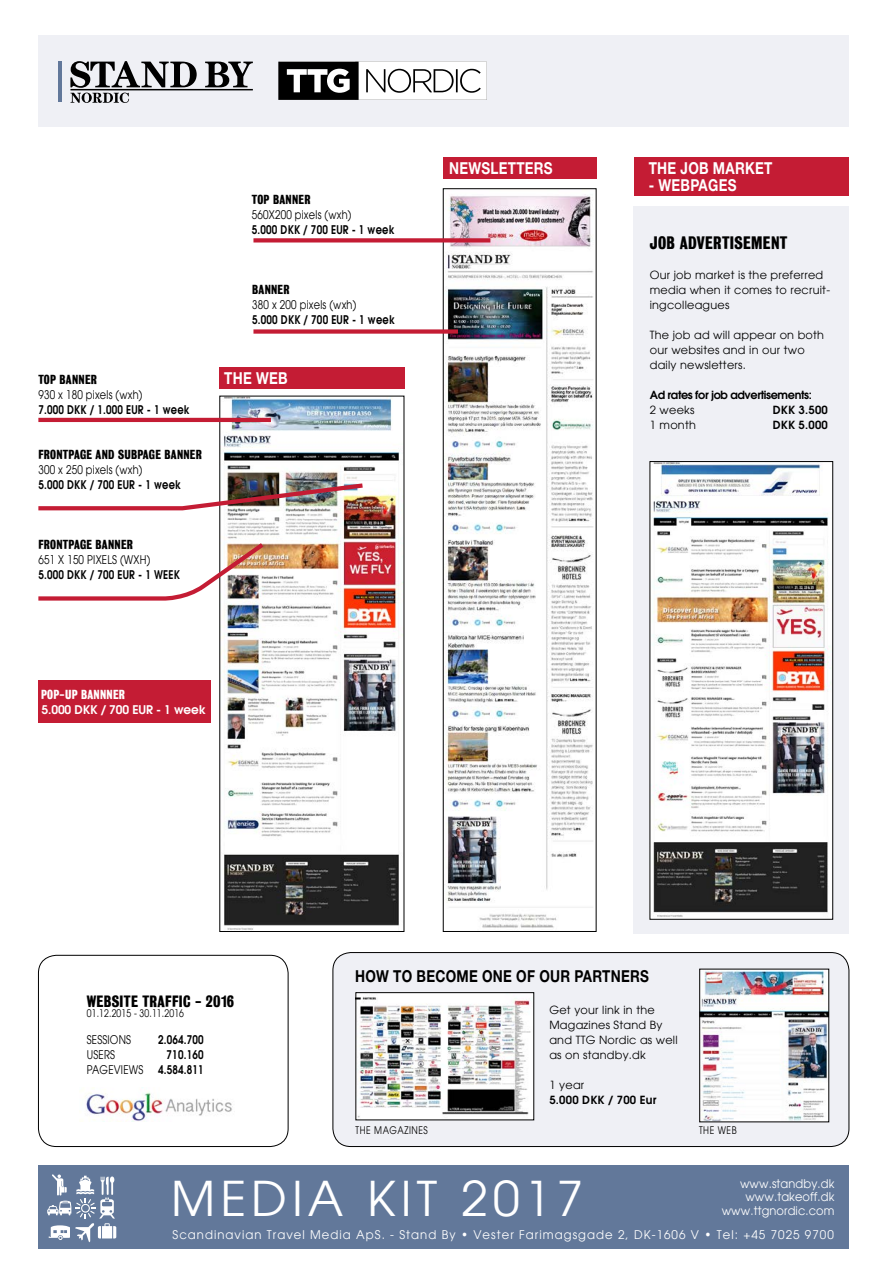
<style>
.page{position:relative;width:893px;height:1263px;background:#fff}
.page>*{position:absolute;margin:0;border:0;box-sizing:border-box;transform-origin:0 0}
.t1{font:48px "Avant Garde LT";letter-spacing:.11em;color:#fff}
.t2{font:700 16.5px "Helvetica Neue";letter-spacing:.02em;color:#fff;scale:.82 1}
.t3{font:700 16.5px "Helvetica Neue";letter-spacing:.02em;color:#000;scale:.82 1}
.t4{font:16.5px "Bureau Grotesque Three Seven";letter-spacing:.02em;color:#000}
.t5{font:15px "Bureau Grotesque Three Seven";letter-spacing:.02em;color:#000}
.t6{font:600 12px/15px "Avant Garde LT";letter-spacing:.02em;color:#000;text-align:right;scale:.82 1}
.t7{font:12px "Avant Garde LT";letter-spacing:.02em;color:#000;scale:.82 1}
.t8{font:12px "Avant Garde LT";letter-spacing:.09em;color:#fff}
.t9{font:12px "Bureau Grotesque Three Seven";letter-spacing:.02em;color:#000}
.t10{font:12px/13.5px "Avant Garde LT";letter-spacing:.01em;color:#fff;text-align:right;scale:.95 1}
.t11{font:600 12px "Avant Garde LT";letter-spacing:-.01em;color:#fff}
.t12{font:12px "Bureau Grotesque Three Seven";letter-spacing:.02em;color:#fff}
.t13{font:11.25px/15px "Avant Garde LT";letter-spacing:.02em;color:#000}
.t14{font:600 11.25px "Avant Garde LT";letter-spacing:-.03em;color:#000}
.t15{font:600 11.25px "Avant Garde LT";letter-spacing:.02em;color:#000}
.t16{font:10.5px "Avant Garde LT";letter-spacing:.02em;color:#000;scale:.82 1}
.t17{font:10.5px "Avant Garde LT";letter-spacing:.06em;color:#000;scale:.82 1}
.s1{font-weight:400}
</style>
<div class="page">
<div style="left:634px;top:207px;width:215px;height:727px;background:#eff0f5"></div>
<div style="left:333px;top:952px;width:516px;height:194px;background:#eff0f5;border-radius:18px"></div>
<div style="left:333px;top:952px;width:516px;height:195px;border:1px solid #000;border-radius:18px"></div>
<div style="left:38px;top:680px;width:172px;height:42px;background:#c41c34"></div>
<img style="left:445px;top:194px;width:148px;height:734px">
<img style="left:222px;top:398px;width:179px;height:532px">
<hr style="left:38px;top:418px;width:233px;height:4px;background:#c41c34">
<svg style="left:253px;top:238px;width:237px;height:4px"></svg>
<div style="left:253px;top:329px;width:205px;height:5px;background:#c41c34"></div>
<div style="left:38px;top:1165px;width:811px;height:84px;background:#62789a"></div>
<div style="left:38px;top:955px;width:250px;height:192px;border:1px solid #000;border-radius:18px"></div>
<img style="left:85px;top:1087px;width:148px;height:34px">
<img style="left:652px;top:463px;width:179px;height:454px">
<div style="left:443px;top:157px;width:153px;height:22px;background:#c41c34"></div>
<div style="left:219px;top:367px;width:186px;height:21px;background:#c41c34"></div>
<div style="left:634px;top:157px;width:215px;height:39px;background:#c41c34"></div>
<svg style="left:38px;top:539px;width:230px;height:64px"></svg>
<img style="left:38px;top:481px;width:329px;height:31px">
<div style="left:38px;top:35px;width:811px;height:92px;background:#eff0f5"></div>
<svg style="left:70px;top:61px;width:183px;height:42px"></svg>
<hr style="left:58px;top:62px;width:4px;height:40px;background:#62789a">
<svg style="left:278px;top:62px;width:209px;height:38px"></svg>
<svg style="left:47px;top:1174px;width:69px;height:68px"></svg>
<img style="left:358px;top:994px;width:174px;height:124px">
<div style="left:356px;top:992px;width:178px;height:128px;border:1px solid #000"></div>
<img style="left:701px;top:971px;width:126px;height:149px">
<div style="left:699px;top:969px;width:130px;height:153px;border:1px solid #000"></div>
<p class="t9" style="left:38px;top:373px;width:60px">TOP BANNER</p>
<p class="t7" style="left:38px;top:388px;width:129px">930 x 180 pixels (wxh)</p>
<p class="t6" style="left:38px;top:402px;width:186px">7.000 DKK / 1.000 EUR - 1 week</p>
<p class="t9" style="left:38px;top:448px;width:165px">FRONTPAGE AND SUBPAGE BANNER</p>
<p class="t7" style="left:38px;top:463px;width:129px">300 x 250 pixels (wxh)</p>
<p class="t6" style="left:38px;top:477px;width:175px">5.000 DKK / 700 EUR - 1 week</p>
<p class="t9" style="left:38px;top:538px;width:96px">FRONTPAGE BANNER</p>
<p class="t7" style="left:38px;top:553px;width:138px">651 X 150 PIXELS (WXH)</p>
<p class="t6" style="left:38px;top:567px;width:174px">5.000 DKK / 700 EUR - 1 WEEK</p>
<p class="t9" style="left:252px;top:193px;width:60px">TOP BANNER</p>
<p class="t7" style="left:252px;top:208px;width:123px">560X200 pixels (wxh)</p>
<p class="t6" style="left:252px;top:222px;width:175px">5.000 DKK / 700 EUR - 1 week</p>
<p class="t9" style="left:252px;top:283px;width:39px">BANNER</p>
<p class="t7" style="left:252px;top:298px;width:129px">380 x 200 pixels (wxh)</p>
<p class="t6" style="left:252px;top:312px;width:175px">5.000 DKK / 700 EUR - 1 week</p>
<h2 class="t2" style="left:224px;top:368px;width:79px">THE WEB</h2>
<p class="t12" style="left:41px;top:688px;width:85px">POP-UP BANNNER</p>
<p class="t11" style="left:42px;top:702px;width:166px">5.000 DKK / 700 EUR - 1 week</p>
<h2 class="t2" style="left:449px;top:158px;width:128px">NEWSLETTERS</h2>
<h2 class="t2" style="left:649px;top:158px;width:152px">THE JOB MARKET</h2>
<h2 class="t2" style="left:649px;top:174px;width:109px">- WEBPAGES</h2>
<h2 class="t4" style="left:650px;top:233px;width:139px">JOB ADVERTISEMENT</h2>
<p class="t13" style="left:650px;top:267px;width:182px">Our job market is the preferred media when it comes to recruit&shy;ingcolleagues</p>
<p class="t13" style="left:650px;top:327px;width:176px">The job ad will appear on both our websites and in our two daily newsletters.</p>
<p class="t14" style="left:650px;top:388px;width:164px">Ad rates for job advertisements:</p>
<p class="t13" style="left:650px;top:402px;width:46px">2 weeks</p>
<p class="t14" style="left:773px;top:403px;width:57px">DKK 3.500</p>
<p class="t13" style="left:650px;top:417px;width:48px">1 month</p>
<p class="t14" style="left:773px;top:417px;width:57px">DKK 5.000</p>
<h3 class="t5" style="left:87px;top:992px;width:149px">WEBSITE TRAFFIC - 2016</h3>
<p class="t16" style="left:87px;top:1007px;width:120px">01.12.2015 - 30.11.2016</p>
<p class="t7" style="left:87px;top:1033px;width:56px">SESSIONS</p>
<p class="t6" style="left:158px;top:1032px;width:57px">2.064.700</p>
<p class="t7" style="left:87px;top:1048px;width:36px">USERS</p>
<p class="t6" style="left:87px;top:1047px;width:144px">710.160<br><span class="s1">PAGEVIEWS</span> 4.584.811</p>
<h2 class="t3" style="left:355px;top:966px;width:360px">HOW TO BECOME ONE OF OUR PARTNERS</h2>
<p class="t13" style="left:549px;top:1002px;width:130px">Get your link in the<br>Magazines Stand By and TTG Nordic as well as on standby.dk</p>
<p class="t13" style="left:549px;top:1077px;width:36px">1 year</p>
<p class="t15" style="left:549px;top:1093px;width:109px">5.000 DKK / 700 Eur</p>
<p class="t17" style="left:356px;top:1124px;width:90px">THE MAGAZINES</p>
<p class="t17" style="left:699px;top:1124px;width:47px">THE WEB</p>
<h1 class="t1" style="left:171px;top:1170px;width:414px">MEDIA KIT 2017</h1>
<p class="t10" style="left:722px;top:1177px;width:120px">www.standby.dk www.takeoff.dk www.ttgnordic.com</p>
<p class="t8" style="left:172px;top:1227px;width:663px">Scandinavian Travel Media ApS. - Stand By • Vester Farimagsgade 2, DK-1606 V • Tel: +45 7025 9700</p>
</div>
